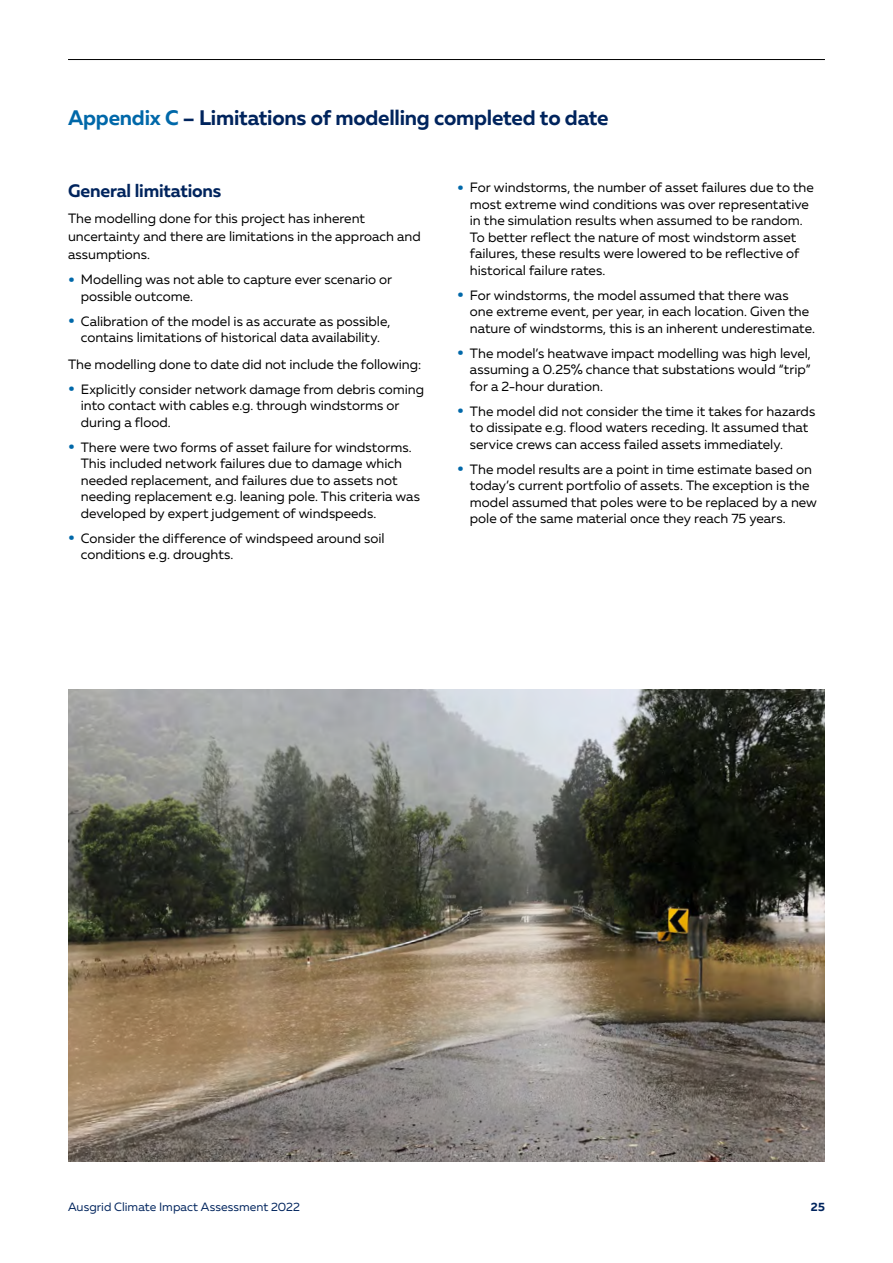
<style>
.page{position:relative;width:893px;height:1263px;background:#fff}
.page>*{position:absolute;margin:0;border:0;box-sizing:border-box;transform-origin:0 0}
.t1{font:700 21px "Muller";letter-spacing:-.01em;color:#00245d}
.t2{font:700 18px "Muller";letter-spacing:-.01em;color:#00245d}
.t3{font:13.5px/16.5px "Muller";color:#000}
.t4{font:12px "Muller";letter-spacing:.005em;color:#00245d}
.t5{font:700 12px "Muller";color:#00245d}
.s1{color:#0068a9}
.s2{font-weight:700;font-size:18px;color:#0068a9}
</style>
<div class="page">
<img style="left:68px;top:690px;width:757px;height:471px">
<hr style="left:68px;top:59px;width:757px;height:1px;background:#000">
<h1 class="t1" style="left:68px;top:104px;width:542px"><span class="s1">Appendix C</span> – Limitations of modelling completed to date</h1>
<h2 class="t2" style="left:68px;top:179px;width:155px">General limitations</h2>
<p class="t3" style="left:68px;top:209px;width:354px;line-height:18px">The modelling done for this project has inherent uncertainty and there are limitations in the approach and assumptions.</p>
<p class="t3" style="left:81px;top:271px;width:313px;text-indent:-13px"><span class="s2">•</span> Modelling was not able to capture ever scenario or possible outcome.</p>
<p class="t3" style="left:68px;top:313px;width:324px;text-align:center"><span class="s2">•</span> Calibration of the model is as accurate as possible, contains limitations of historical data availability.</p>
<p class="t3" style="left:68px;top:356px;width:355px">The modelling done to date did not include the following:</p>
<p class="t3" style="left:81px;top:381px;width:345px;text-indent:-13px"><span class="s2">•</span> Explicitly consider network damage from debris coming into contact with cables e.g. through windstorms or during a flood.</p>
<p class="t3" style="left:81px;top:439px;width:341px;text-indent:-13px"><span class="s2">•</span> There were two forms of asset failure for windstorms.<br>This included network failures due to damage which needed replacement, and failures due to assets not needing replacement e.g. leaning pole. This criteria was developed by expert judgement of windspeeds.</p>
<p class="t3" style="left:81px;top:530px;width:305px;text-indent:-13px"><span class="s2">•</span> Consider the difference of windspeed around soil conditions e.g. droughts.</p>
<p class="t3" style="left:470px;top:179px;width:346px;text-indent:-13px"><span class="s2">•</span> For windstorms, the number of asset failures due to the most extreme wind conditions was over representative in the simulation results when assumed to be random.<br>To better reflect the nature of most windstorm asset failures, these results were lowered to be reflective of historical failure rates.</p>
<p class="t3" style="left:470px;top:287px;width:347px;text-indent:-13px"><span class="s2">•</span> For windstorms, the model assumed that there was one extreme event, per year, in each location. Given the nature of windstorms, this is an inherent underestimate.</p>
<p class="t3" style="left:470px;top:345px;width:343px;text-align:justify;text-indent:-13px"><span class="s2">•</span> The model’s heatwave impact modelling was high level, assuming a 0.25% chance that substations would “trip” for a 2-hour duration.</p>
<p class="t3" style="left:470px;top:403px;width:347px;text-indent:-13px"><span class="s2">•</span> The model did not consider the time it takes for hazards to dissipate e.g. flood waters receding. It assumed that service crews can access failed assets immediately.</p>
<p class="t3" style="left:470px;top:461px;width:349px;text-indent:-13px"><span class="s2">•</span> The model results are a point in time estimate based on today’s current portfolio of assets. The exception is the model assumed that poles were to be replaced by a new pole of the same material once they reach 75 years.</p>
<p class="t4" style="left:68px;top:1199px;width:234px">Ausgrid Climate Impact Assessment 2022</p>
<p class="t5" style="left:811px;top:1199px;width:16px">25</p>
</div>
